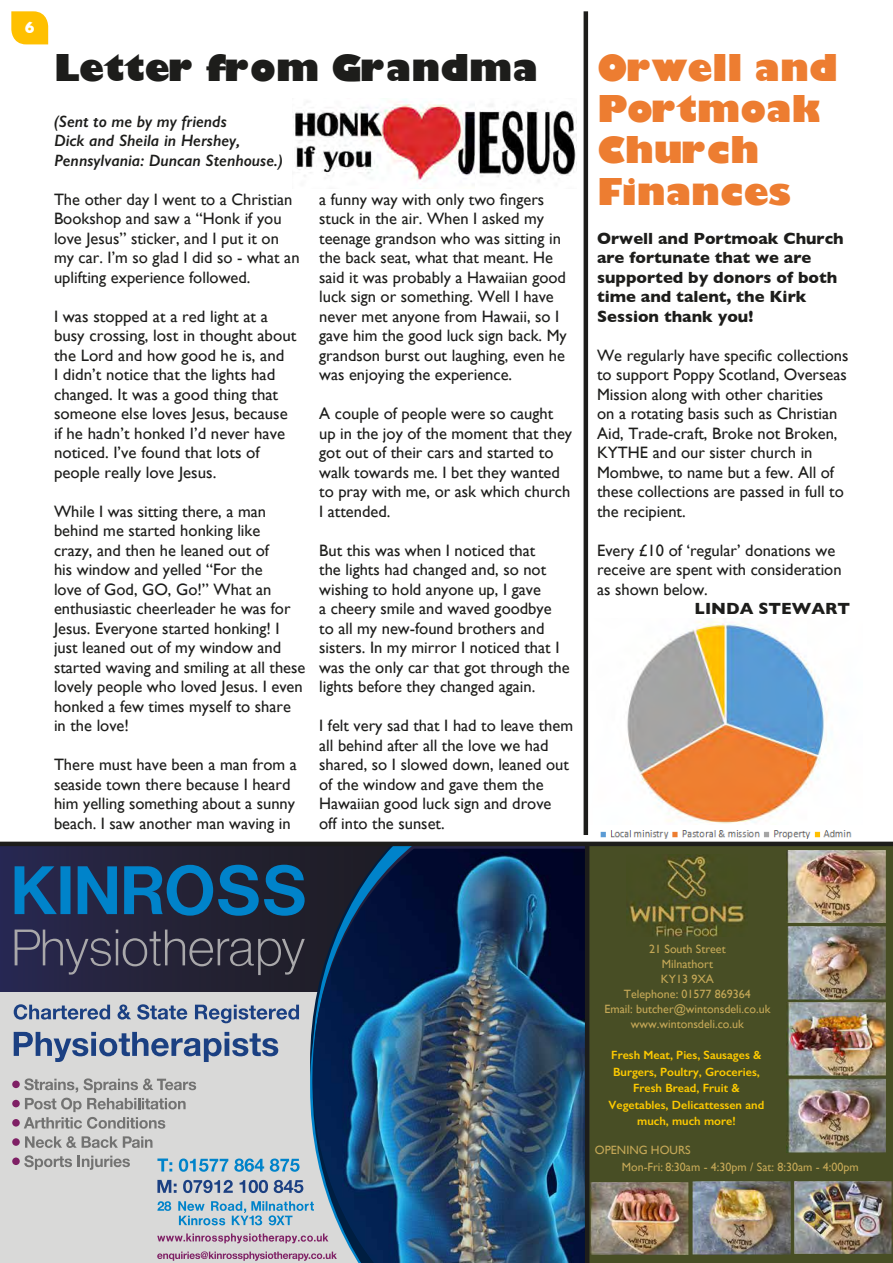
<style>
.page{position:relative;width:893px;height:1263px;background:#fff}
.page>*{position:absolute;margin:0;border:0;box-sizing:border-box;transform-origin:0 0}
.t1{font:800 36px/41.2px "Gill Sans";color:#ed7d31}
.t2{font:800 36px "Gill Sans";color:#1d1d1b}
.t3{font:16.5px/19.5px "Gill Sans";color:#1d1d1b}
.t4{font:700 16.5px/19.5px "Gill Sans";color:#1d1d1b}
.t5{font:italic 600 16.5px/19.5px "Gill Sans";color:#1d1d1b}
.t6{font:700 16.5px "Gill Sans";color:#fff}
.t7{font:12px/15px "Gill Sans";color:#c5a857}
.t8{font:600 12px/16.5px "Gill Sans";color:#ffcb00;text-align:center}
</style>
<div class="page">
<img style="left:588px;top:824px;width:274px;height:18px">
<svg style="left:11px;top:11px;width:37px;height:33px"></svg>
<div style="left:0;top:844px;width:587px;height:419px;background:#d9d9d8"></div>
<svg style="left:0;top:846px;width:310px;height:145px;background:#24233d"></svg>
<svg style="left:15px;top:929px;width:290px;height:46px;background:#3a384c"></svg>
<svg style="left:15px;top:865px;width:290px;height:51px;background:#125280"></svg>
<img style="left:312px;top:849px;width:273px;height:414px">
<svg style="left:14px;top:1004px;width:96px;height:16px"></svg>
<svg style="left:118px;top:1004px;width:13px;height:15px"></svg>
<svg style="left:137px;top:1004px;width:50px;height:16px"></svg>
<svg style="left:195px;top:1005px;width:104px;height:18px"></svg>
<svg style="left:14px;top:1032px;width:264px;height:30px"></svg>
<svg style="left:157px;top:1158px;width:15px;height:13px"></svg>
<svg style="left:179px;top:1158px;width:49px;height:14px"></svg>
<svg style="left:234px;top:1158px;width:30px;height:14px"></svg>
<svg style="left:270px;top:1158px;width:30px;height:14px"></svg>
<svg style="left:157px;top:1180px;width:20px;height:13px"></svg>
<svg style="left:183px;top:1180px;width:50px;height:13px"></svg>
<svg style="left:240px;top:1180px;width:28px;height:13px"></svg>
<svg style="left:274px;top:1180px;width:29px;height:13px"></svg>
<svg style="left:157px;top:1201px;width:14px;height:10px"></svg>
<svg style="left:178px;top:1201px;width:136px;height:24px"></svg>
<svg style="left:157px;top:1233px;width:171px;height:10px"></svg>
<svg style="left:157px;top:1251px;width:180px;height:10px"></svg>
<svg style="left:24px;top:1078px;width:172px;height:51px"></svg>
<svg style="left:25px;top:1136px;width:127px;height:12px"></svg>
<svg style="left:24px;top:1155px;width:48px;height:15px"></svg>
<svg style="left:78px;top:1155px;width:52px;height:15px"></svg>
<div style="left:12px;top:1080px;width:8px;height:8px;background:#7f2065;border-radius:50%"></div>
<div style="left:12px;top:1100px;width:8px;height:7px;background:#7f2065;border-radius:50%"></div>
<div style="left:12px;top:1119px;width:8px;height:7px;background:#7f2065;border-radius:50%"></div>
<div style="left:12px;top:1138px;width:8px;height:8px;background:#7f2065;border-radius:50%"></div>
<div style="left:12px;top:1157px;width:8px;height:8px;background:#7f2065;border-radius:50%"></div>
<div style="left:586px;top:843px;width:307px;height:420px;background:#484e25"></div>
<img style="left:591px;top:1182px;width:97px;height:72px">
<img style="left:794px;top:1181px;width:98px;height:72px">
<img style="left:788px;top:926px;width:98px;height:74px">
<img style="left:693px;top:1181px;width:97px;height:74px">
<img style="left:627px;top:855px;width:118px;height:81px">
<img style="left:787px;top:850px;width:99px;height:72px">
<img style="left:787px;top:1002px;width:99px;height:74px">
<img style="left:787px;top:1079px;width:99px;height:73px">
<hr style="left:0;top:842px;width:893px;height:4px;background:#1d1d1b">
<hr style="left:585px;top:843px;width:4px;height:420px;background:#1d1d1b">
<img style="left:295px;top:99px;width:281px;height:83px">
<img style="left:588px;top:618px;width:244px;height:206px">
<hr style="left:584px;top:11px;width:4px;height:824px;background:#1d1d1b">
<p class="t6" style="left:25px;top:14px;width:11px">6</p>
<h1 class="t2" style="left:54px;top:39px;width:485px">Letter from Grandma</h1>
<h1 class="t1" style="left:597px;top:47px;width:242px">Orwell and<br>Portmoak<br>Church<br>Finances</h1>
<p class="t4" style="left:597px;top:228px;width:248px">Orwell and Portmoak Church are fortunate that we are supported by donors of both time and talent, the Kirk<br>Session thank you!</p>
<p class="t3" style="left:597px;top:345px;width:253px">We regularly have specific collections to support Poppy Scotland, Overseas Mission along with other charities<br>on a rotating basis such as Christian Aid, Trade-craft, Broke not Broken, KYTHE and our sister church in Mombwe, to name but a few. All of these collections are passed in full to the recipient.</p>
<p class="t3" style="left:597px;top:540px;width:246px">Every £10 of ‘regular’ donations we receive are spent with consideration as shown below.</p>
<p class="t4" style="left:695px;top:599px;width:157px">LINDA STEWART</p>
<p class="t5" style="left:54px;top:111px;width:230px">(Sent to me by my friends<br>Dick and Sheila in Hershey,<br>Pennsylvania: Duncan Stenhouse.)</p>
<p class="t3" style="left:54px;top:189px;width:247px">The other day I went to a Christian<br>Bookshop and saw a “Honk if you love Jesus” sticker, and I put it on my car. I’m so glad I did so - what an uplifting experience followed.</p>
<p class="t3" style="left:54px;top:306px;width:244px">I was stopped at a red light at a busy crossing, lost in thought about the Lord and how good he is, and<br>I didn’t notice that the lights had changed. It was a good thing that someone else loves Jesus, because if he hadn’t honked I’d never have noticed. I’ve found that lots of people really love Jesus.</p>
<p class="t3" style="left:54px;top:501px;width:253px">While I was sitting there, a man behind me started honking like<br>crazy, and then he leaned out of<br>his window and yelled “For the<br>love of God, GO, Go!” What an enthusiastic cheerleader he was for<br>Jesus. Everyone started honking! I just leaned out of my window and started waving and smiling at all these lovely people who loved Jesus. I even honked a few times myself to share in the love!</p>
<p class="t3" style="left:54px;top:755px;width:244px">There must have been a man from a seaside town there because I heard him yelling something about a sunny beach. I saw another man waving in</p>
<p class="t3" style="left:319px;top:189px;width:249px">a funny way with only two fingers stuck in the air. When I asked my teenage grandson who was sitting in the back seat, what that meant. He said it was probably a Hawaiian good luck sign or something. Well I have never met anyone from Hawaii, so I gave him the good luck sign back. My grandson burst out laughing, even he was enjoying the experience.</p>
<p class="t3" style="left:319px;top:404px;width:254px">A couple of people were so caught up in the joy of the moment that they got out of their cars and started to walk towards me. I bet they wanted to pray with me, or ask which church<br>I attended.</p>
<p class="t3" style="left:319px;top:540px;width:252px">But this was when I noticed that<br>the lights had changed and, so not wishing to hold anyone up, I gave<br>a cheery smile and waved goodbye to all my new-found brothers and sisters. In my mirror I noticed that I was the only car that got through the lights before they changed again.</p>
<p class="t3" style="left:319px;top:716px;width:255px">I felt very sad that I had to leave them all behind after all the love we had shared, so I slowed down, leaned out of the window and gave them the<br>Hawaiian good luck sign and drove<br>off into the sunset.</p>
<p class="t7" style="left:604px;top:942px;width:167px;text-align:center">21 South Street<br>Milnathort<br>KY13 9XA<br>Telephone: 01577 869364<br>Email: butcher@wintonsdeli.co.uk www.wintonsdeli.co.uk</p>
<p class="t8" style="left:608px;top:1047px;width:157px">Fresh Meat, Pies, Sausages &amp;<br>Burgers, Poultry, Groceries,<br>Fresh Bread, Fruit &amp;<br>Vegetables, Delicattessen and much, much more!</p>
<p class="t7" style="left:622px;top:1142px;width:239px;line-height:16.5px;text-indent:-27px">OPENING HOURS<br>Mon-Fri: 8:30am - 4:30pm / Sat: 8:30am - 4:00pm</p>
</div>
